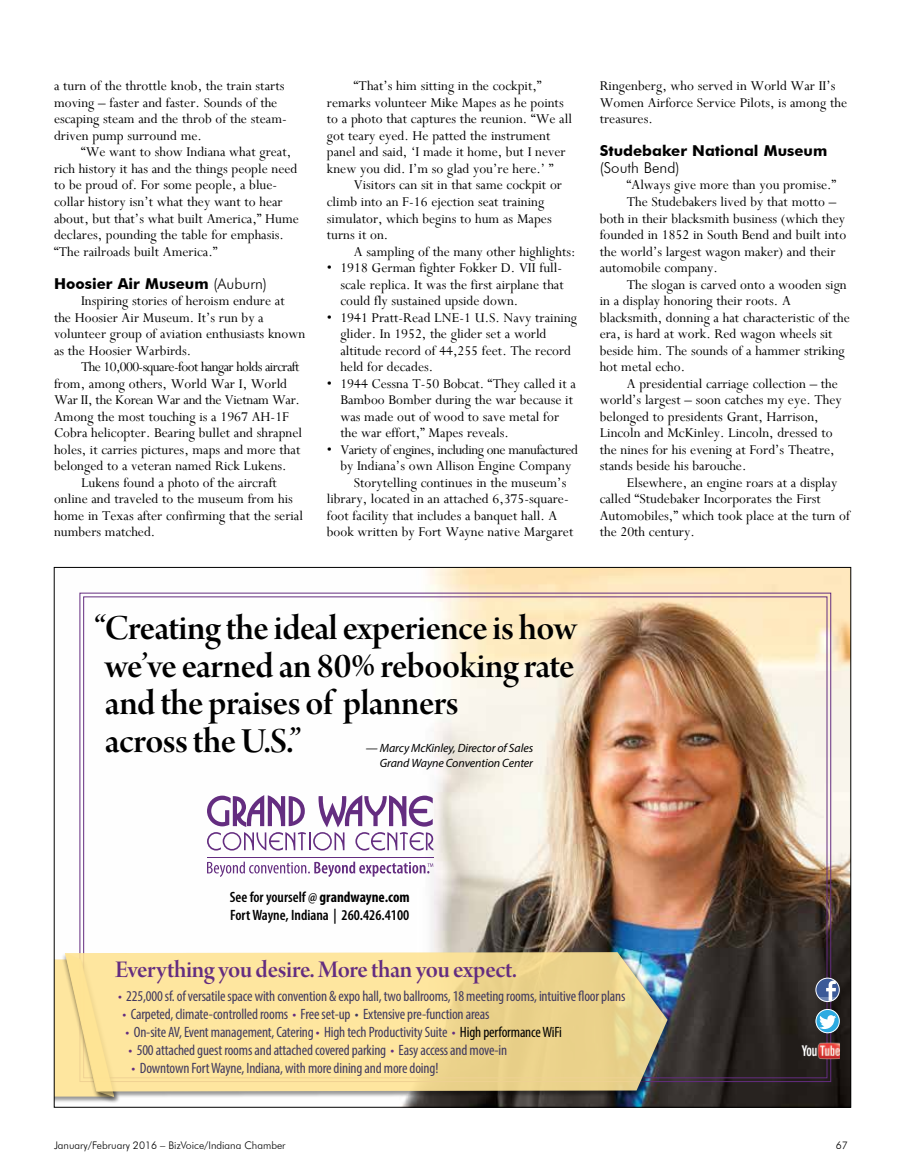
<style>
.page{position:relative;width:905px;height:1175px;background:#fff}
.page>*{position:absolute;margin:0;border:0;box-sizing:border-box;transform-origin:0 0}
.t1{font:37.5px/37.5px "Arno Pro Smbd Display";letter-spacing:-.015em;color:#000}
.t2{font:25.5px "Arno Pro Smbd Display";letter-spacing:-.01em;color:#642d80}
.t3{font:15px/16.5px "Perpetua";color:#000}
.t4{font:condensed 15px "Myriad Pro";letter-spacing:-.01em;color:#413a5f}
.t5{font:600 condensed 15px/18px "Myriad Pro";color:#000}
.t6{font:700 15px "Futura BT";color:#000}
.t7{font:15px "Perpetua";letter-spacing:-.03em;color:#000}
.t8{font:15px "Perpetua";letter-spacing:-.04em;color:#000}
.t9{font:15px "Perpetua";letter-spacing:-.02em;color:#000}
.t10{font:300 15px "Futura BT";color:#000}
.t11{font:italic 12px/15px "Myriad Pro";letter-spacing:-.01em;color:#000;text-align:right}
.t12{font:300 10.5px "Futura BT";color:#000}
.s1{font-weight:300}
.s2{font-weight:700}
.s3{color:#642d80}
.s4{color:#000}
</style>
<div class="page">
<img style="left:402px;top:569px;width:446px;height:536px">
<img style="left:79px;top:592px;width:752px;height:490px">
<div style="left:61px;top:952px;width:58px;height:152px;background:#000;opacity:.55"></div>
<svg style="left:56px;top:953px;width:9px;height:143px"></svg>
<div style="left:65px;top:952px;width:609px;height:146px;background:#000;opacity:.45"></div>
<svg style="left:65px;top:952px;width:602px;height:139px;background:#f1db98"></svg>
<svg style="left:207px;top:795px;width:226px;height:55px"></svg>
<svg style="left:207px;top:861px;width:226px;height:16px"></svg>
<hr style="left:207px;top:857px;width:226px;height:1px;background:#642d80">
<svg style="left:815px;top:977px;width:24px;height:24px"></svg>
<div style="left:815px;top:977px;width:24px;height:24px;border:1px solid #fff;border-radius:50%"></div>
<img style="left:801px;top:1035px;width:38px;height:30px">
<svg style="left:815px;top:1009px;width:24px;height:24px"></svg>
<svg style="left:819px;top:1015px;width:17px;height:14px"></svg>
<div style="left:815px;top:1009px;width:24px;height:24px;border:1px solid #fff;border-radius:50%"></div>
<p class="t3" style="left:54px;top:78px;width:234px">a turn of the throttle knob, the train starts moving – faster and faster. Sounds of the escaping steam and the throb of the steam&shy;driven pump surround me.</p>
<p class="t3" style="left:54px;top:144px;width:246px;text-indent:27px">“We want to show Indiana what great, rich history it has and the things people need to be proud of. For some people, a blue&shy;collar history isn’t what they want to hear about, but that’s what built America,” Hume declares, pounding the table for emphasis. “The railroads built America.”</p>
<p class="t6" style="left:54px;top:274px;width:214px">Hoosier Air Museum <span class="s1">(Auburn)</span></p>
<p class="t3" style="left:54px;top:292px;width:253px;text-indent:27px">Inspiring stories of heroism endure at the Hoosier Air Museum. It’s run by a volunteer group of aviation enthusiasts known as the Hoosier Warbirds.</p>
<p class="t8" style="left:81px;top:357px;width:220px">The 10,000-square-foot hangar holds aircraft</p>
<p class="t3" style="left:54px;top:375px;width:234px">from, among others, World War I, World</p>
<p class="t9" style="left:54px;top:390px;width:247px">War II, the Korean War and the Vietnam War.</p>
<p class="t3" style="left:54px;top:408px;width:236px">Among the most touching is a 1967 AH-1F</p>
<p class="t3" style="left:54px;top:424px;width:250px">Cobra helicopter. Bearing bullet and shrapnel</p>
<p class="t3" style="left:54px;top:441px;width:248px">holes, it carries pictures, maps and more that</p>
<p class="t3" style="left:54px;top:457px;width:234px">belonged to a veteran named Rick Lukens.</p>
<p class="t3" style="left:81px;top:474px;width:197px">Lukens found a photo of the aircraft</p>
<p class="t3" style="left:54px;top:490px;width:240px">online and traveled to the museum from his</p>
<p class="t3" style="left:54px;top:507px;width:250px">home in Texas after confirming that the serial</p>
<p class="t3" style="left:54px;top:523px;width:103px">numbers matched.</p>
<p class="t3" style="left:327px;top:78px;width:246px;text-indent:27px">“That’s him sitting in the cockpit,” remarks volunteer Mike Mapes as he points to a photo that captures the reunion. “We all got teary eyed. He patted the instrument panel and said, ‘I made it home, but I never knew you did. I’m so glad you’re here.’ ”</p>
<p class="t3" style="left:327px;top:177px;width:237px;text-indent:27px">Visitors can sit in that same cockpit or climb into an F-16 ejection seat training simulator, which begins to hum as Mapes turns it on.</p>
<p class="t3" style="left:354px;top:243px;width:223px">A sampling of the many other highlights:</p>
<p class="t3" style="left:340px;top:259px;width:225px;text-align:justify;text-indent:-14px">• 1918 German fighter Fokker D. VII full&shy;scale replica. It was the first airplane that could fly sustained upside down.</p>
<p class="t3" style="left:340px;top:309px;width:238px;text-indent:-14px">• 1941 Pratt-Read LNE-1 U.S. Navy training glider. In 1952, the glider set a world altitude record of 44,255 feet. The record held for decades.</p>
<p class="t3" style="left:340px;top:375px;width:237px;text-indent:-14px">• 1944 Cessna T-50 Bobcat. “They called it a Bamboo Bomber during the war because it was made out of wood to save metal for the war effort,” Mapes reveals.</p>
<p class="t7" style="left:327px;top:440px;width:253px">• Variety of engines, including one manufactured</p>
<p class="t3" style="left:340px;top:457px;width:232px">by Indiana’s own Allison Engine Company</p>
<p class="t3" style="left:354px;top:474px;width:214px">Storytelling continues in the museum’s</p>
<p class="t3" style="left:327px;top:490px;width:243px">library, located in an attached 6,375-square-</p>
<p class="t3" style="left:327px;top:507px;width:232px">foot facility that includes a banquet hall. A</p>
<p class="t3" style="left:327px;top:523px;width:248px">book written by Fort Wayne native Margaret</p>
<p class="t3" style="left:599px;top:78px;width:249px">Ringenberg, who served in World War II’s<br>Women Airforce Service Pilots, is among the treasures.</p>
<p class="t6" style="left:599px;top:142px;width:229px">Studebaker National Museum</p>
<p class="t10" style="left:599px;top:158px;width:81px">(South Bend)</p>
<p class="t3" style="left:626px;top:177px;width:211px">“Always give more than you promise.”</p>
<p class="t3" style="left:626px;top:193px;width:211px">The Studebakers lived by that motto –</p>
<p class="t3" style="left:599px;top:210px;width:247px">both in their blacksmith business (which they</p>
<p class="t3" style="left:599px;top:226px;width:248px">founded in 1852 in South Bend and built into</p>
<p class="t3" style="left:599px;top:243px;width:237px">the world’s largest wagon maker) and their</p>
<p class="t3" style="left:599px;top:259px;width:120px">automobile company.</p>
<p class="t3" style="left:626px;top:276px;width:221px">The slogan is carved onto a wooden sign</p>
<p class="t3" style="left:599px;top:292px;width:193px">in a display honoring their roots. A</p>
<p class="t3" style="left:599px;top:309px;width:252px">blacksmith, donning a hat characteristic of the</p>
<p class="t3" style="left:599px;top:325px;width:234px">era, is hard at work. Red wagon wheels sit</p>
<p class="t3" style="left:599px;top:342px;width:246px">beside him. The sounds of a hammer striking</p>
<p class="t3" style="left:599px;top:358px;width:87px">hot metal echo.</p>
<p class="t3" style="left:626px;top:375px;width:213px">A presidential carriage collection – the</p>
<p class="t3" style="left:599px;top:391px;width:244px">world’s largest – soon catches my eye. They</p>
<p class="t3" style="left:599px;top:408px;width:220px">belonged to presidents Grant, Harrison,</p>
<p class="t3" style="left:599px;top:424px;width:234px">Lincoln and McKinley. Lincoln, dressed to</p>
<p class="t3" style="left:599px;top:441px;width:236px">the nines for his evening at Ford’s Theatre,</p>
<p class="t3" style="left:599px;top:457px;width:148px">stands beside his barouche.</p>
<p class="t3" style="left:626px;top:474px;width:212px">Elsewhere, an engine roars at a display</p>
<p class="t3" style="left:599px;top:490px;width:223px">called “Studebaker Incorporates the First</p>
<p class="t3" style="left:599px;top:507px;width:252px">Automobiles,” which took place at the turn of</p>
<p class="t3" style="left:599px;top:523px;width:96px">the 20th century.</p>
<h1 class="t1" style="left:94px;top:611px;width:484px">“Creating the ideal experience is how we’ve earned an 80% rebooking rate and the praises of planners<br>across the U.S.”</h1>
<p class="t11" style="left:366px;top:740px;width:169px">— Marcy McKinley, Director of Sales<br>Grand Wayne Convention Center</p>
<p class="t5" style="left:230px;top:888px;width:181px">See for yourself @ <span class="s2">grandwayne.com<br></span>Fort Wayne, Indiana | 260.426.4100</p>
<h2 class="t2" style="left:115px;top:955px;width:403px">Everything you desire. More than you expect.</h2>
<p class="t4" style="left:118px;top:986px;width:509px"><span class="s3">•</span> 225,000 sf. of versatile space with convention &amp; expo hall, two ballrooms, 18 meeting rooms, intuitive floor plans</p>
<p class="t4" style="left:123px;top:1004px;width:368px"><span class="s3">•</span> Carpeted, climate-controlled rooms <span class="s3">•</span> Free set-up • Extensive pre-function areas</p>
<p class="t4" style="left:126px;top:1022px;width:438px"><span class="s3">•</span> On-site AV, Event management, Catering <span class="s3">•</span> High tech Productivity Suite <span class="s3">•</span> <span class="s4">High performance WiFi</span></p>
<p class="t4" style="left:129px;top:1040px;width:380px"><span class="s3">•</span> 500 attached guest rooms and attached covered parking <span class="s3">•</span> Easy access and move-in</p>
<p class="t4" style="left:132px;top:1058px;width:308px"><span class="s3">•</span> Downtown Fort Wayne, Indiana, with more dining and more doing!</p>
<p class="t12" style="left:54px;top:1139px;width:233px">January/February 2016 – BizVoice/Indiana Chamber</p>
<p class="t12" style="left:835px;top:1139px;width:14px">67</p>
</div>
